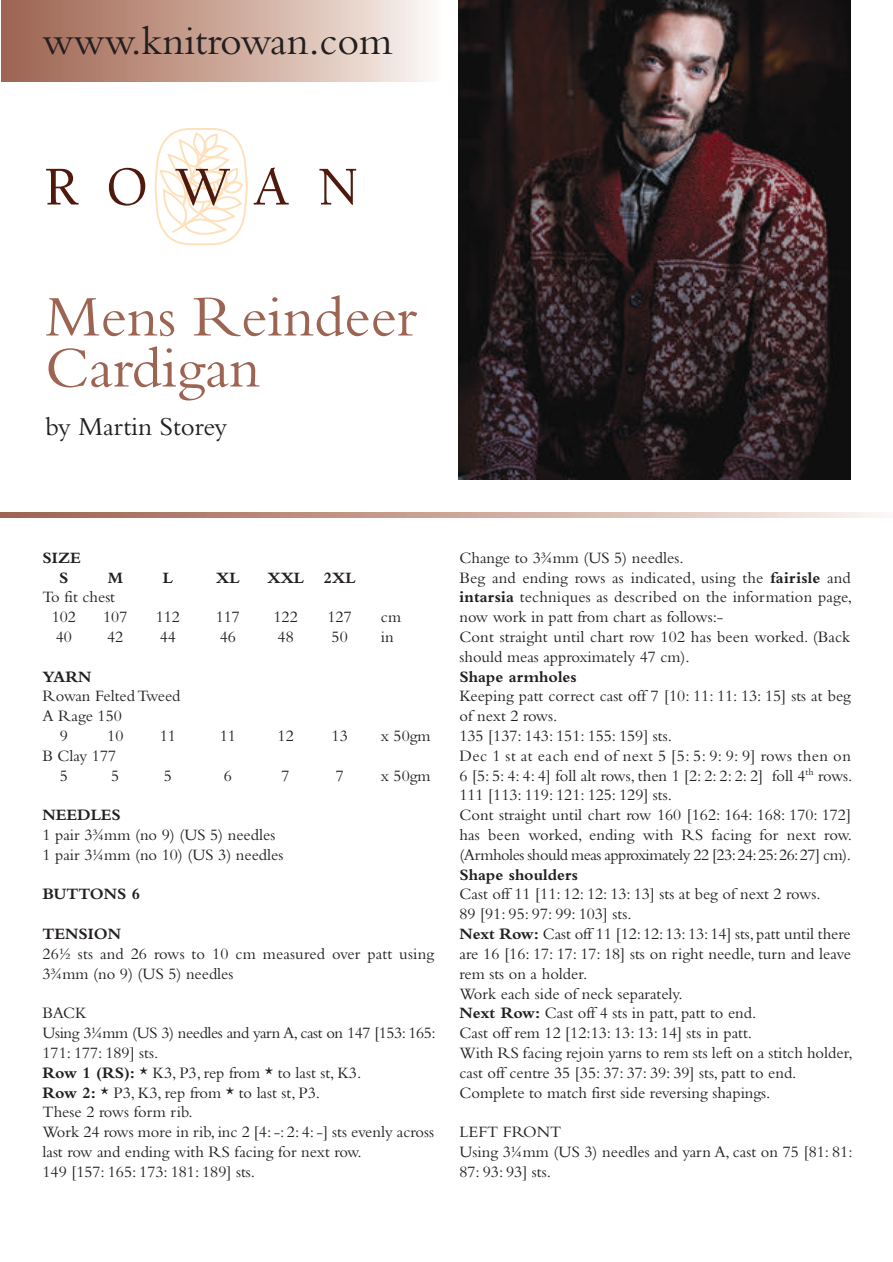
<style>
.page{position:relative;width:893px;height:1262px;background:#fff}
.page>*{position:absolute;margin:0;border:0;box-sizing:border-box;transform-origin:0 0}
.t1{font:60px/51px "Bembo";color:#9d6452}
.t2{font:42px "Bembo";color:#231f20}
.t3{font:27px "Bembo";color:#231f20}
.t4{font:16.5px/19.8px "Bembo";color:#231f20}
.t5{font:700 16.5px/19.8px "Bembo";color:#231f20;text-align:center}
.s1{font-weight:700}
</style>
<div class="page">
<svg style="left:46px;top:169px;width:33px;height:35px"></svg>
<svg style="left:109px;top:168px;width:36px;height:38px"></svg>
<svg style="left:154px;top:128px;width:94px;height:118px"></svg>
<svg style="left:254px;top:167px;width:35px;height:37px"></svg>
<svg style="left:319px;top:169px;width:37px;height:36px"></svg>
<img style="left:459px;top:0;width:391px;height:479px">
<div style="left:1px;top:0;width:440px;height:82px;background:linear-gradient(to right,#9c5e49,#fbf3ee)"></div>
<svg style="left:0;top:512px;width:882px;height:5px;background:#caa699"></svg>
<h2 class="t2" style="left:43px;top:16px;width:351px">www.knitrowan.com</h2>
<h1 class="t1" style="left:45px;top:290px;width:373px">Mens Reindeer<br>Cardigan</h1>
<h3 class="t3" style="left:45px;top:410px;width:183px">by Martin Storey</h3>
<p class="t5" style="left:43px;top:547px;width:40px">SIZE<br>S</p>
<p class="t5" style="left:108px;top:567px;width:17px">M</p>
<p class="t5" style="left:163px;top:567px;width:11px">L</p>
<p class="t5" style="left:216px;top:567px;width:25px">XL</p>
<p class="t5" style="left:267px;top:567px;width:89px">XXL 2XL</p>
<p class="t4" style="left:52px;top:587px;width:65px;text-indent:-9px">To fit chest<br>102</p>
<p class="t4" style="left:103px;top:607px;width:26px">107</p>
<p class="t4" style="left:156px;top:607px;width:26px">112</p>
<p class="t4" style="left:216px;top:607px;width:26px">117</p>
<p class="t4" style="left:273px;top:607px;width:26px">122</p>
<p class="t4" style="left:327px;top:607px;width:26px">127</p>
<p class="t4" style="left:381px;top:607px;width:22px">cm</p>
<p class="t4" style="left:56px;top:626px;width:18px">40</p>
<p class="t4" style="left:107px;top:626px;width:18px">42</p>
<p class="t4" style="left:160px;top:626px;width:18px">44</p>
<p class="t4" style="left:220px;top:626px;width:18px">46</p>
<p class="t4" style="left:277px;top:626px;width:18px">48</p>
<p class="t4" style="left:331px;top:626px;width:18px">50</p>
<p class="t4" style="left:381px;top:626px;width:14px">in</p>
<p class="t5" style="left:43px;top:666px;width:51px">YARN</p>
<p class="t4" style="left:43px;top:686px;width:139px">Rowan Felted Tweed</p>
<p class="t4" style="left:43px;top:706px;width:81px">A Rage 150</p>
<p class="t4" style="left:60px;top:725px;width:10px">9</p>
<p class="t4" style="left:107px;top:725px;width:18px">10</p>
<p class="t4" style="left:160px;top:725px;width:18px">11</p>
<p class="t4" style="left:220px;top:725px;width:18px">11</p>
<p class="t4" style="left:277px;top:725px;width:18px">12</p>
<p class="t4" style="left:331px;top:725px;width:18px">13</p>
<p class="t4" style="left:381px;top:725px;width:51px">x 50gm</p>
<p class="t4" style="left:60px;top:745px;width:58px;text-indent:-17px">B Clay 177<br>5</p>
<p class="t4" style="left:111px;top:765px;width:10px">5</p>
<p class="t4" style="left:164px;top:765px;width:10px">5</p>
<p class="t4" style="left:224px;top:765px;width:10px">6</p>
<p class="t4" style="left:281px;top:765px;width:10px">7</p>
<p class="t4" style="left:335px;top:765px;width:10px">7</p>
<p class="t4" style="left:381px;top:765px;width:51px">x 50gm</p>
<p class="t5" style="left:43px;top:805px;width:80px">NEEDLES</p>
<p class="t4" style="left:43px;top:824px;width:242px">1 pair 3¾mm (no 9) (US 5) needles<br>1 pair 3¼mm (no 10) (US 3) needles</p>
<p class="t5" style="left:43px;top:884px;width:99px">BUTTONS 6</p>
<p class="t5" style="left:43px;top:924px;width:80px">TENSION</p>
<p class="t4" style="left:43px;top:943px;width:393px">26½ sts and 26 rows to 10 cm measured over patt using<br>3¾mm (no 9) (US 5) needles</p>
<p class="t4" style="left:43px;top:1003px;width:395px">BACK<br>Using 3¼mm (US 3) needles and yarn A, cast on 147 [153: 165:<br>171: 177: 189] sts.<br><span class="s1">Row 1 (RS):</span> * K3, P3, rep from * to last st, K3.<br><span class="s1">Row 2:</span> * P3, K3, rep from * to last st, P3.<br>These 2 rows form rib.<br>Work 24 rows more in rib, inc 2 [4: -: 2: 4: -] sts evenly across last row and ending with RS facing for next row.<br>149 [157: 165: 173: 181: 189] sts.</p>
<p class="t4" style="left:459px;top:547px;width:394px">Change to 3¾mm (US 5) needles.<br>Beg and ending rows as indicated, using the <span class="s1">fairisle</span> and <span class="s1">intarsia</span> techniques as described on the information page, now work in patt from chart as follows:-<br>Cont straight until chart row 102 has been worked. (Back should meas approximately 47 cm).</p>
<p class="t5" style="left:459px;top:666px;width:119px">Shape armholes</p>
<p class="t4" style="left:459px;top:686px;width:394px">Keeping patt correct cast off 7 [10: 11: 11: 13: 15] sts at beg of next 2 rows.<br>135 [137: 143: 151: 155: 159] sts.<br>Dec 1 st at each end of next 5 [5: 5: 9: 9: 9] rows then on 6 [5: 5: 4: 4: 4] foll alt rows, then 1 [2: 2: 2: 2: 2] foll 4<sup>th</sup> rows.<br>111 [113: 119: 121: 125: 129] sts.<br>Cont straight until chart row 160 [162: 164: 168: 170: 172] has been worked, ending with RS facing for next row. (Armholes should meas approximately 22 [23: 24: 25: 26: 27] cm).</p>
<p class="t5" style="left:459px;top:864px;width:120px">Shape shoulders</p>
<p class="t4" style="left:459px;top:884px;width:395px">Cast off 11 [11: 12: 12: 13: 13] sts at beg of next 2 rows.<br>89 [91: 95: 97: 99: 103] sts.<br><span class="s1">Next Row:</span> Cast off 11 [12: 12: 13: 13: 14] sts, patt until there are 16 [16: 17: 17: 17: 18] sts on right needle, turn and leave rem sts on a holder.<br>Work each side of neck separately.<br><span class="s1">Next Row:</span> Cast off 4 sts in patt, patt to end.<br>Cast off rem 12 [12:13: 13: 13: 14] sts in patt.<br>With RS facing rejoin yarns to rem sts left on a stitch holder, cast off centre 35 [35: 37: 37: 39: 39] sts, patt to end.<br>Complete to match first side reversing shapings.</p>
<p class="t4" style="left:459px;top:1121px;width:394px">LEFT FRONT<br>Using 3¼mm (US 3) needles and yarn A, cast on 75 [81: 81:<br>87: 93: 93] sts.</p>
</div>
